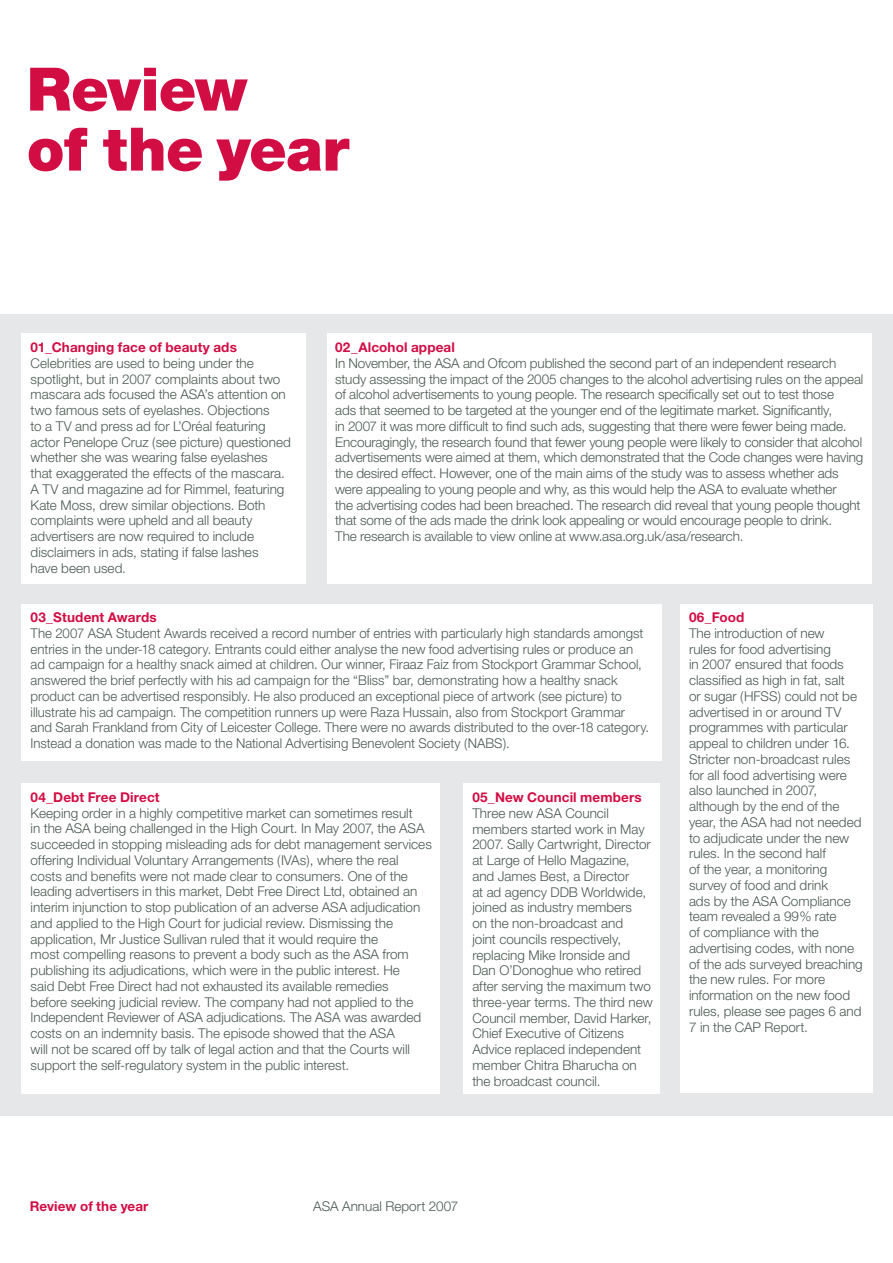
<style>
.page{position:relative;width:893px;height:1263px;background:#fff}
.page>*{position:absolute;margin:0;border:0;box-sizing:border-box;transform-origin:0 0}
.sub_head_red{font:900 60px/60px "Helvetica Neue";letter-spacing:-.01em;color:#d20d44}
.body{font:300 13.5px/15.8px "Helvetica Neue";color:#4b5a52}
.sub_head_red-2{font:700 13.5px "Helvetica Neue";letter-spacing:.01em;color:#d20d44}
</style>
<div class="page">
<div style="left:0;top:314px;width:893px;height:802px;background:#e6e7e9"></div>
<div style="left:21px;top:783px;width:419px;height:310px;background:#fff"></div>
<div style="left:21px;top:604px;width:640px;height:157px;background:#fff"></div>
<div style="left:681px;top:604px;width:192px;height:489px;background:#fff"></div>
<div style="left:327px;top:333px;width:545px;height:251px;background:#fff"></div>
<div style="left:21px;top:333px;width:285px;height:251px;background:#fff"></div>
<div style="left:463px;top:783px;width:197px;height:310px;background:#fff"></div>
<p class="sub_head_red" style="left:27px;top:59px;width:324px">Review<br>of the year</p>
<p class="sub_head_red-2" style="left:31px;top:339px;width:208px">01_Changing face of beauty ads</p>
<p class="body" style="left:31px;top:355px;width:262px">Celebrities are used to being under the spotlight, but in 2007 complaints about two mascara ads focused the ASA’s attention on two famous sets of eyelashes. Objections<br>to a TV and press ad for L’Oréal featuring actor Penelope Cruz (see picture) questioned whether she was wearing false eyelashes that exaggerated the effects of the mascara.<br>A TV and magazine ad for Rimmel, featuring Kate Moss, drew similar objections. Both complaints were upheld and all beauty advertisers are now required to include disclaimers in ads, stating if false lashes<br>have been used.</p>
<p class="sub_head_red-2" style="left:335px;top:339px;width:121px">02_Alcohol appeal</p>
<p class="body" style="left:335px;top:355px;width:530px">In November, the ASA and Ofcom published the second part of an independent research study assessing the impact of the 2005 changes to the alcohol advertising rules on the appeal of alcohol advertisements to young people. The research specifically set out to test those<br>ads that seemed to be targeted at the younger end of the legitimate market. Significantly,<br>in 2007 it was more difficult to find such ads, suggesting that there were fewer being made.<br>Encouragingly, the research found that fewer young people were likely to consider that alcohol advertisements were aimed at them, which demonstrated that the Code changes were having the desired effect. However, one of the main aims of the study was to assess whether ads were appealing to young people and why, as this would help the ASA to evaluate whether<br>the advertising codes had been breached. The research did reveal that young people thought that some of the ads made the drink look appealing or would encourage people to drink.<br>The research is available to view online at www.asa.org.uk/asa/research.</p>
<p class="sub_head_red-2" style="left:31px;top:609px;width:128px">03_Student Awards</p>
<p class="body" style="left:31px;top:625px;width:620px">The 2007 ASA Student Awards received a record number of entries with particularly high standards amongst entries in the under-18 category. Entrants could either analyse the new food advertising rules or produce an ad campaign for a healthy snack aimed at children. Our winner, Firaaz Faiz from Stockport Grammar School, answered the brief perfectly with his ad campaign for the “Bliss” bar, demonstrating how a healthy snack product can be advertised responsibly. He also produced an exceptional piece of artwork (see picture) to illustrate his ad campaign. The competition runners up were Raza Hussain, also from Stockport Grammar and Sarah Frankland from City of Leicester College. There were no awards distributed to the over-18 category.<br>Instead a donation was made to the National Advertising Benevolent Society (NABS).</p>
<p class="sub_head_red-2" style="left:31px;top:789px;width:131px">04_Debt Free Direct</p>
<p class="body" style="left:31px;top:805px;width:403px">Keeping order in a highly competitive market can sometimes result<br>in the ASA being challenged in the High Court. In May 2007, the ASA succeeded in stopping misleading ads for debt management services offering Individual Voluntary Arrangements (IVAs), where the real costs and benefits were not made clear to consumers. One of the leading advertisers in this market, Debt Free Direct Ltd, obtained an interim injunction to stop publication of an adverse ASA adjudication and applied to the High Court for judicial review. Dismissing the application, Mr Justice Sullivan ruled that it would require the<br>most compelling reasons to prevent a body such as the ASA from publishing its adjudications, which were in the public interest. He<br>said Debt Free Direct had not exhausted its available remedies<br>before seeking judicial review. The company had not applied to the Independent Reviewer of ASA adjudications. The ASA was awarded costs on an indemnity basis. The episode showed that the ASA<br>will not be scared off by talk of legal action and that the Courts will support the self-regulatory system in the public interest.</p>
<p class="sub_head_red-2" style="left:472px;top:789px;width:171px">05_New Council members</p>
<p class="body" style="left:472px;top:805px;width:182px">Three new ASA Council members started work in May<br>2007. Sally Cartwright, Director at Large of Hello Magazine, and James Best, a Director<br>at ad agency DDB Worldwide, joined as industry members<br>on the non-broadcast and<br>joint councils respectively, replacing Mike Ironside and<br>Dan O’Donoghue who retired after serving the maximum two three-year terms. The third new<br>Council member, David Harker,<br>Chief Executive of Citizens<br>Advice replaced independent member Chitra Bharucha on the broadcast council.</p>
<p class="sub_head_red-2" style="left:689px;top:609px;width:57px">06_Food</p>
<p class="body" style="left:689px;top:625px;width:175px">The introduction of new<br>rules for food advertising<br>in 2007 ensured that foods classified as high in fat, salt<br>or sugar (HFSS) could not be advertised in or around TV programmes with particular appeal to children under 16.<br>Stricter non-broadcast rules for all food advertising were also launched in 2007, although by the end of the year, the ASA had not needed to adjudicate under the new rules. In the second half<br>of the year, a monitoring survey of food and drink<br>ads by the ASA Compliance team revealed a 99% rate<br>of compliance with the advertising codes, with none of the ads surveyed breaching the new rules. For more information on the new food rules, please see pages 6 and<br>7 in the CAP Report.</p>
<p class="sub_head_red-2" style="left:30px;top:1198px;width:120px">Review of the year</p>
<p class="body" style="left:313px;top:1198px;width:147px">ASA Annual Report 2007</p>
</div>
